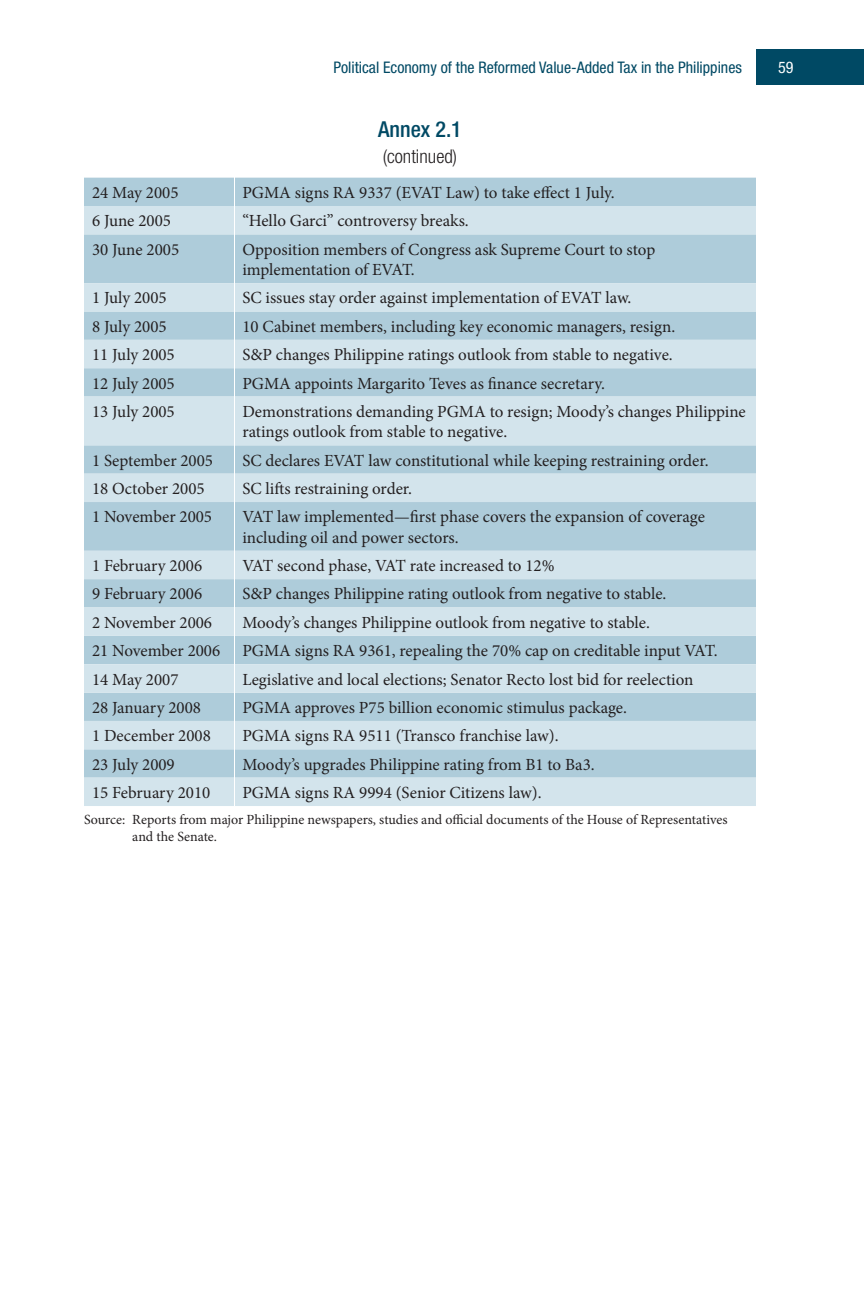
<style>
.page{position:relative;width:864px;height:1296px;background:#fff}
.page>*{position:absolute;margin:0;border:0;box-sizing:border-box;transform-origin:0 0}
.t1{font:500 condensed 22px "Helvetica Neue";color:#004964}
.t2{font:300 condensed 19px "Helvetica Neue";color:#231f20}
.t3{font:17px/20.4px "Minion Pro";color:#231f20}
.t4{font:condensed 16px "Helvetica Neue";color:#004964}
.t5{font:condensed 16px "Helvetica Neue";color:#fff}
.t6{font:14px/16.8px "Minion Pro";color:#231f20}
</style>
<div class="page">
<div style="left:756px;top:49px;width:108px;height:36px;background:#004964"></div>
<div style="left:84px;top:178px;width:672px;height:28px;background:#aeccda"></div>
<svg style="left:84px;top:206px;width:672px;height:600px;background:#c1d8e3"></svg>
<svg style="left:234px;top:178px;width:1px;height:56px"></svg>
<hr style="left:234px;top:234px;width:1px;height:49px;background:#fff">
<svg style="left:234px;top:283px;width:1px;height:114px"></svg>
<hr style="left:234px;top:397px;width:1px;height:48px;background:#fff">
<svg style="left:234px;top:445px;width:1px;height:57px"></svg>
<hr style="left:234px;top:502px;width:1px;height:49px;background:#fff">
<svg style="left:234px;top:551px;width:1px;height:255px"></svg>
<p class="t4" style="left:334px;top:58px;width:410px">Political Economy of the Reformed Value-Added Tax in the Philippines</p>
<p class="t5" style="left:778px;top:58px;width:17px">59</p>
<p class="t1" style="left:378px;top:116px;width:85px">Annex 2.1</p>
<p class="t2" style="left:383px;top:146px;width:76px">(continued)</p>
<p class="t3" style="left:92px;top:182px;width:88px">24 May 2005</p>
<p class="t3" style="left:242px;top:182px;width:374px">PGMA signs RA 9337 (EVAT Law) to take effect 1 July.</p>
<p class="t3" style="left:92px;top:211px;width:81px">6 June 2005</p>
<p class="t3" style="left:242px;top:211px;width:228px">“Hello Garci” controversy breaks.</p>
<p class="t3" style="left:92px;top:239px;width:89px">30 June 2005</p>
<p class="t3" style="left:242px;top:239px;width:414px">Opposition members of Congress ask Supreme Court to stop implementation of EVAT.</p>
<p class="t3" style="left:92px;top:288px;width:76px">1 July 2005</p>
<p class="t3" style="left:242px;top:288px;width:390px">SC issues stay order against implementation of EVAT law.</p>
<p class="t3" style="left:92px;top:316px;width:76px">8 July 2005</p>
<p class="t3" style="left:242px;top:316px;width:434px">10 Cabinet members, including key economic managers, resign.</p>
<p class="t3" style="left:92px;top:345px;width:84px">11 July 2005</p>
<p class="t3" style="left:242px;top:345px;width:432px">S&amp;P changes Philippine ratings outlook from stable to negative.</p>
<p class="t3" style="left:92px;top:373px;width:84px">12 July 2005</p>
<p class="t3" style="left:242px;top:373px;width:364px">PGMA appoints Margarito Teves as finance secretary.</p>
<p class="t3" style="left:92px;top:401px;width:84px">13 July 2005</p>
<p class="t3" style="left:242px;top:401px;width:505px">Demonstrations demanding PGMA to resign; Moody’s changes Philippine ratings outlook from stable to negative.</p>
<p class="t3" style="left:92px;top:450px;width:123px">1 September 2005</p>
<p class="t3" style="left:242px;top:450px;width:468px">SC declares EVAT law constitutional while keeping restraining order.</p>
<p class="t3" style="left:92px;top:478px;width:114px">18 October 2005</p>
<p class="t3" style="left:242px;top:478px;width:171px">SC lifts restraining order.</p>
<p class="t3" style="left:92px;top:507px;width:122px">1 November 2005</p>
<p class="t3" style="left:242px;top:507px;width:464px">VAT law implemented—first phase covers the expansion of coverage including oil and power sectors.</p>
<p class="t3" style="left:92px;top:556px;width:112px">1 February 2006</p>
<p class="t3" style="left:242px;top:556px;width:314px">VAT second phase, VAT rate increased to 12%</p>
<p class="t3" style="left:92px;top:584px;width:112px">9 February 2006</p>
<p class="t3" style="left:242px;top:584px;width:426px">S&amp;P changes Philippine rating outlook from negative to stable.</p>
<p class="t3" style="left:92px;top:612px;width:122px">2 November 2006</p>
<p class="t3" style="left:242px;top:612px;width:409px">Moody’s changes Philippine outlook from negative to stable.</p>
<p class="t3" style="left:92px;top:641px;width:130px">21 November 2006</p>
<p class="t3" style="left:242px;top:641px;width:477px">PGMA signs RA 9361, repealing the 70% cap on creditable input VAT.</p>
<p class="t3" style="left:92px;top:669px;width:88px">14 May 2007</p>
<p class="t3" style="left:242px;top:669px;width:453px">Legislative and local elections; Senator Recto lost bid for reelection</p>
<p class="t3" style="left:92px;top:697px;width:111px">28 January 2008</p>
<p class="t3" style="left:242px;top:697px;width:386px">PGMA approves P75 billion economic stimulus package.</p>
<p class="t3" style="left:92px;top:726px;width:120px">1 December 2008</p>
<p class="t3" style="left:242px;top:726px;width:318px">PGMA signs RA 9511 (Transco franchise law).</p>
<p class="t3" style="left:92px;top:754px;width:84px">23 July 2009</p>
<p class="t3" style="left:242px;top:754px;width:354px">Moody’s upgrades Philippine rating from B1 to Ba3.</p>
<p class="t3" style="left:92px;top:782px;width:120px">15 February 2010</p>
<p class="t3" style="left:242px;top:782px;width:301px">PGMA signs RA 9994 (Senior Citizens law).</p>
<p class="t6" style="left:132px;top:811px;width:597px;text-indent:-48px">Source: Reports from major Philippine newspapers, studies and official documents of the House of Representatives and the Senate.</p>
</div>
